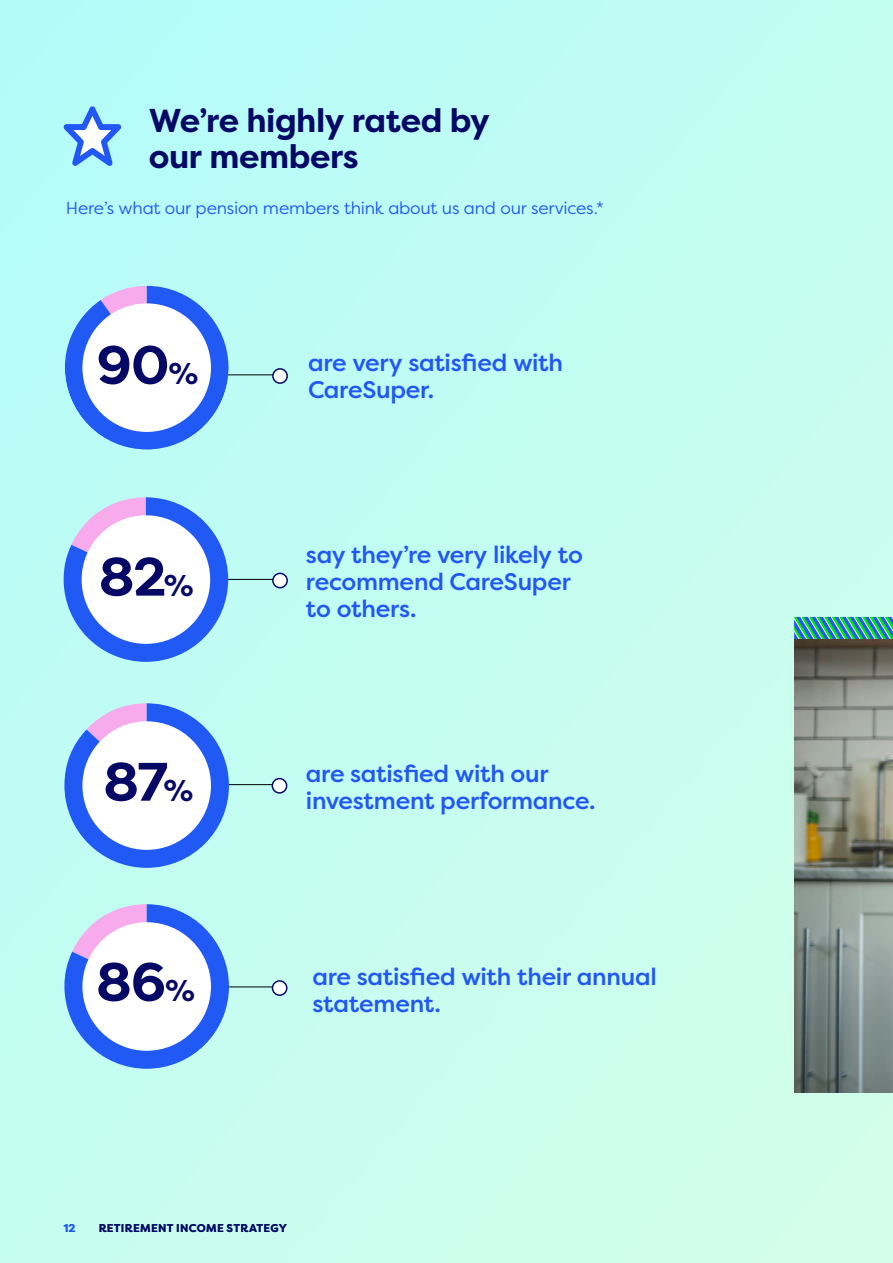
<style>
.page{position:relative;width:893px;height:1263px;background:#fff}
.page>*{position:absolute;margin:0;border:0;box-sizing:border-box;transform-origin:0 0}
.t1{font:700 54px "Filson Pro";letter-spacing:-.02em;color:#060866}
.t2{font:700 33px/36px "Filson Pro";letter-spacing:-.015em;color:#060866}
.t3{font:500 24px/27px "Filson Pro";letter-spacing:-.01em;color:#2158f5}
.t4{font:17.25px "Filson Pro";letter-spacing:-.01em;color:#2158f5}
.t5{font:700 11.25px "Filson Pro";letter-spacing:.03em;color:#060866}
.t6{font:700 11.25px "Filson Pro";color:#2158f5}
.s1{font-size:30px}
</style>
<div class="page">
<div style="left:0;top:0;width:893px;height:1263px;background:linear-gradient(to right,#bcfcf5,#cbfdee)"></div>
<hr style="left:223px;top:375px;width:58px;height:1px;background:#000">
<div style="left:273px;top:369px;width:14px;height:14px;background:#fff;border-radius:50%"></div>
<div style="left:272px;top:368px;width:16px;height:16px;border:2px solid #060866;border-radius:50%"></div>
<hr style="left:223px;top:579px;width:58px;height:1px;background:#000">
<div style="left:273px;top:573px;width:14px;height:15px;background:#fff;border-radius:50%"></div>
<div style="left:272px;top:573px;width:16px;height:15px;border:2px solid #060866;border-radius:50%"></div>
<svg style="left:65px;top:286px;width:163px;height:163px;background:#6ca1f4"></svg>
<div style="left:82px;top:303px;width:129px;height:129px;background:#fff;border-radius:50%"></div>
<svg style="left:64px;top:497px;width:164px;height:165px;background:#78a5f3"></svg>
<div style="left:82px;top:515px;width:128px;height:129px;background:#fff;border-radius:50%"></div>
<hr style="left:222px;top:784px;width:59px;height:1px;background:#000">
<div style="left:272px;top:779px;width:15px;height:14px;background:#fff;border-radius:50%"></div>
<div style="left:272px;top:778px;width:15px;height:16px;border:2px solid #060866;border-radius:50%"></div>
<svg style="left:64px;top:703px;width:165px;height:165px;background:#74a3f3"></svg>
<div style="left:82px;top:721px;width:129px;height:129px;background:#fff;border-radius:50%"></div>
<hr style="left:222px;top:987px;width:59px;height:1px;background:#000">
<div style="left:272px;top:981px;width:15px;height:14px;background:#fff;border-radius:50%"></div>
<div style="left:272px;top:980px;width:15px;height:16px;border:2px solid #060866;border-radius:50%"></div>
<svg style="left:64px;top:904px;width:165px;height:165px;background:#7ba6f2"></svg>
<div style="left:82px;top:922px;width:129px;height:129px;background:#fff;border-radius:50%"></div>
<svg style="left:63px;top:106px;width:58px;height:60px"></svg>
<svg style="left:794px;top:617px;width:99px;height:23px;background:#369d9c"></svg>
<img style="left:794px;top:640px;width:99px;height:453px">
<h2 class="t2" style="left:149px;top:103px;width:343px">We’re highly rated by our members</h2>
<p class="t4" style="left:66px;top:197px;width:540px">Here’s what our pension members think about us and our services.*</p>
<h1 class="t1" style="left:97px;top:331px;width:103px">90<span class="s1">%</span></h1>
<h1 class="t1" style="left:99px;top:543px;width:96px">82<span class="s1">%</span></h1>
<h1 class="t1" style="left:103px;top:748px;width:92px">87<span class="s1">%</span></h1>
<h1 class="t1" style="left:96px;top:948px;width:101px">86<span class="s1">%</span></h1>
<p class="t3" style="left:308px;top:349px;width:256px">are very satisfied with<br>CareSuper.</p>
<p class="t3" style="left:306px;top:540px;width:278px">say they’re very likely to recommend CareSuper to others.</p>
<p class="t3" style="left:306px;top:759px;width:291px">are satisfied with our investment performance.</p>
<p class="t3" style="left:312px;top:963px;width:346px">are satisfied with their annual</p>
<p class="t3" style="left:312px;top:990px;width:130px">statement.</p>
<p class="t6" style="left:64px;top:1221px;width:13px">12</p>
<p class="t5" style="left:99px;top:1221px;width:190px">RETIREMENT INCOME STRATEGY</p>
</div>
